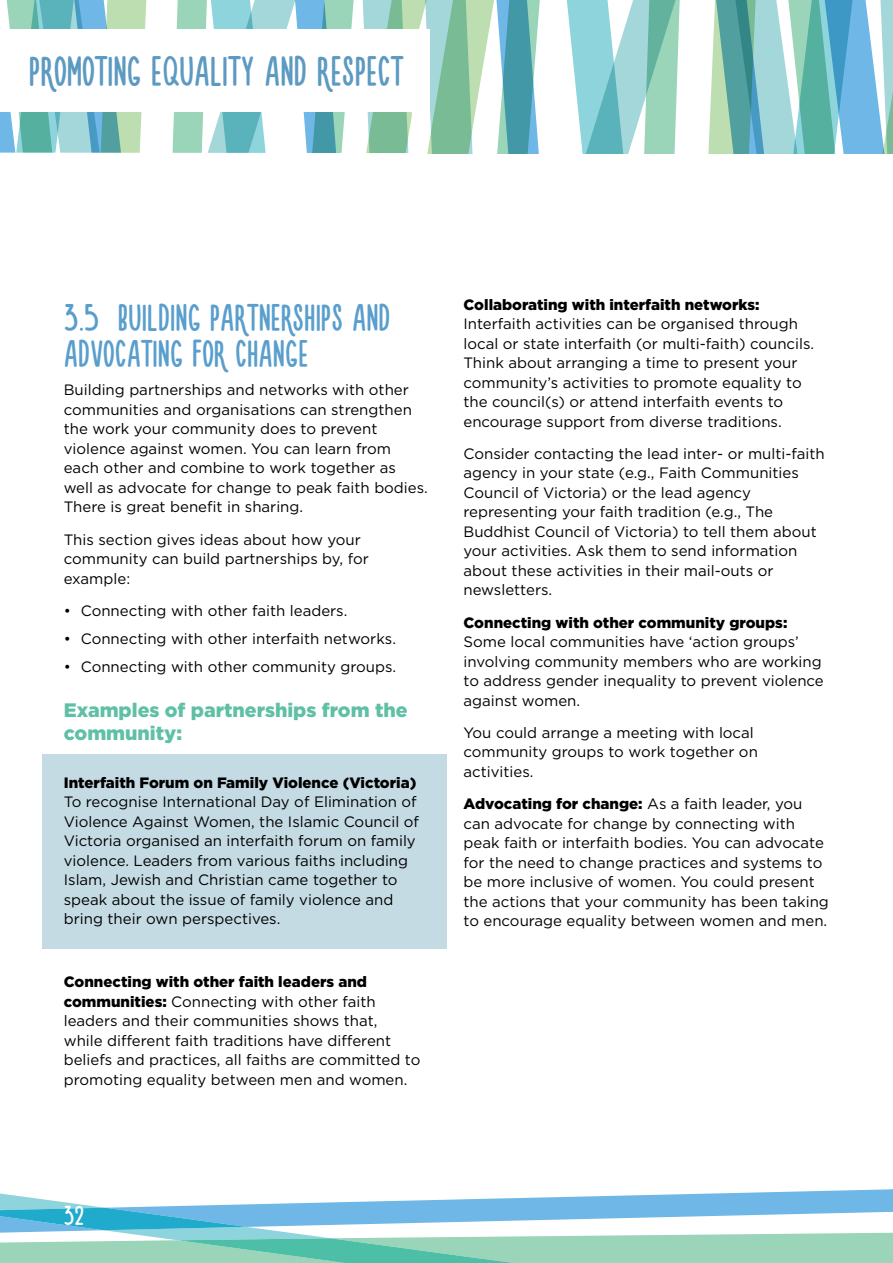
<style>
.page{position:relative;width:893px;height:1263px;background:#fff}
.page>*{position:absolute;margin:0;border:0;box-sizing:border-box;transform-origin:0 0}
.t1{font:46.5px "Novito Nova";color:#5c9ac1}
.t2{font:42px/36px "Novito Nova";color:#599ecd}
.t3{font:30px "Novito Nova";color:#fff}
.t4{font:900 19.5px/22.5px "Gotham";color:#5fc0a5}
.t5{font:15px/19.5px "Gotham";color:#000}
.t6{font:900 15px "Gotham";color:#000}
.s1{font-weight:900}
</style>
<div class="page">
<svg style="left:0;top:0;width:893px;height:153px"></svg>
<div style="left:0;top:30px;width:429px;height:82px;background:#fff"></div>
<svg style="left:0;top:1189px;width:893px;height:74px"></svg>
<div style="left:42px;top:754px;width:405px;height:194px;background:#c5dbe4"></div>
<h1 class="t1" style="left:29px;top:49px;width:376px">PROMOTING EQUALITY AND RESPECT</h1>
<h2 class="t2" style="left:64px;top:299px;width:328px">3.5 BUILDING PARTNERSHIPS AND<br>ADVOCATING FOR CHANGE</h2>
<p class="t5" style="left:64px;top:380px;width:366px">Building partnerships and networks with other communities and organisations can strengthen the work your community does to prevent violence against women. You can learn from each other and combine to work together as well as advocate for change to peak faith bodies.<br>There is great benefit in sharing.</p>
<p class="t5" style="left:64px;top:529px;width:306px">This section gives ideas about how your community can build partnerships by, for example:</p>
<p class="t5" style="left:64px;top:600px;width:285px">• Connecting with other faith leaders.</p>
<p class="t5" style="left:64px;top:628px;width:334px">• Connecting with other interfaith networks.</p>
<p class="t5" style="left:64px;top:656px;width:334px">• Connecting with other community groups.</p>
<h3 class="t4" style="left:64px;top:699px;width:345px">Examples of partnerships from the community:</h3>
<p class="t6" style="left:64px;top:772px;width:354px">Interfaith Forum on Family Violence (Victoria)</p>
<p class="t5" style="left:64px;top:792px;width:357px">To recognise International Day of Elimination of Violence Against Women, the Islamic Council of Victoria organised an interfaith forum on family violence. Leaders from various faiths including Islam, Jewish and Christian came together to speak about the issue of family violence and bring their own perspectives.</p>
<p class="t5" style="left:64px;top:972px;width:358px"><span class="s1">Connecting with other faith leaders and communities:</span> Connecting with other faith leaders and their communities shows that,<br>while different faith traditions have different beliefs and practices, all faiths are committed to promoting equality between men and women.</p>
<p class="t6" style="left:463px;top:294px;width:298px">Collaborating with interfaith networks:</p>
<p class="t5" style="left:463px;top:314px;width:352px">Interfaith activities can be organised through local or state interfaith (or multi-faith) councils.<br>Think about arranging a time to present your community’s activities to promote equality to the council(s) or attend interfaith events to encourage support from diverse traditions.</p>
<p class="t5" style="left:463px;top:444px;width:363px">Consider contacting the lead inter- or multi-faith agency in your state (e.g., Faith Communities Council of Victoria) or the lead agency representing your faith tradition (e.g., The Buddhist Council of Victoria) to tell them about your activities. Ask them to send information about these activities in their mail-outs or newsletters.</p>
<p class="t6" style="left:463px;top:612px;width:325px">Connecting with other community groups:</p>
<p class="t5" style="left:463px;top:632px;width:362px">Some local communities have ‘action groups’ involving community members who are working to address gender inequality to prevent violence against women.</p>
<p class="t5" style="left:463px;top:723px;width:296px">You could arrange a meeting with local community groups to work together on activities.</p>
<p class="t5" style="left:463px;top:794px;width:367px"><span class="s1">Advocating for change:</span> As a faith leader, you can advocate for change by connecting with peak faith or interfaith bodies. You can advocate for the need to change practices and systems to be more inclusive of women. You could present the actions that your community has been taking to encourage equality between women and men.</p>
<h3 class="t3" style="left:64px;top:1201px;width:22px">32</h3>
</div>
